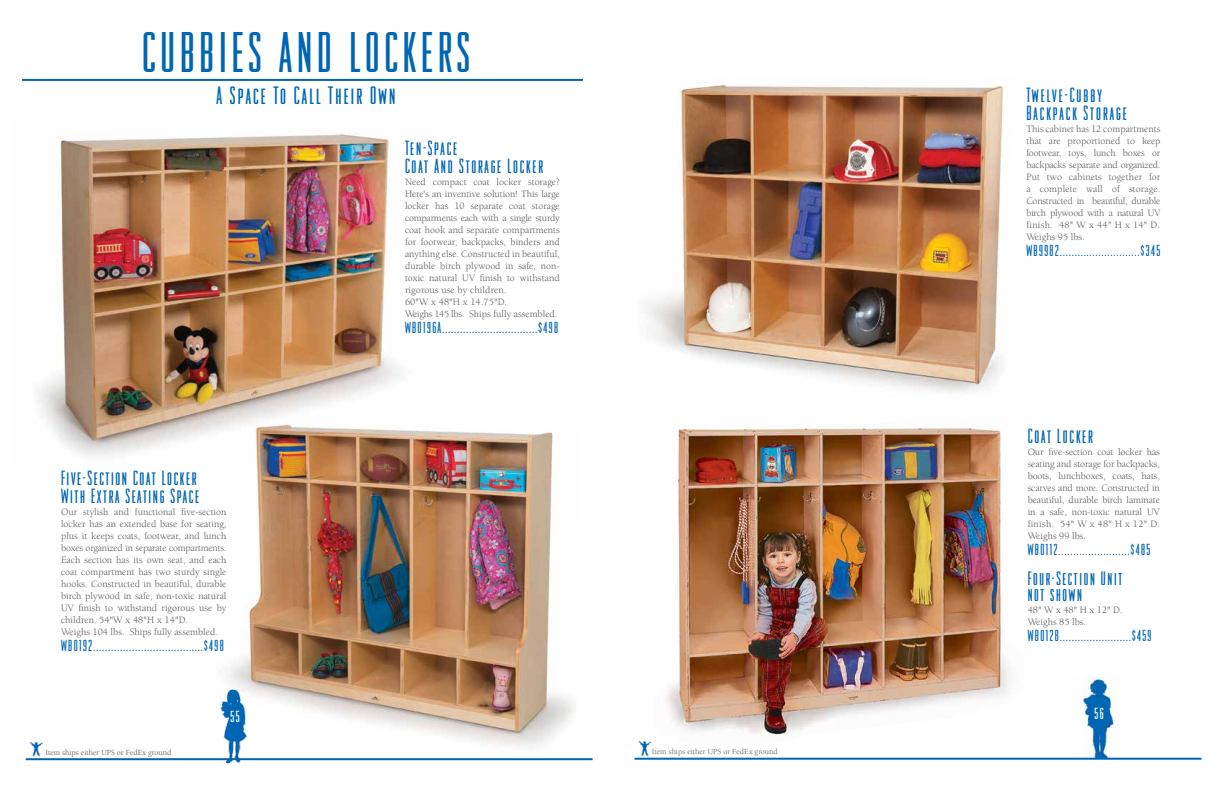
<style>
.page{position:relative;width:1224px;height:792px;background:#fff}
.page>*{position:absolute;margin:0;border:0;box-sizing:border-box;transform-origin:0 0}
.t1{font:condensed 50px "Odeon";letter-spacing:.1em;color:#0066b3}
.t2{font:condensed 22px "Odeon";letter-spacing:.1em;color:#0066b3}
.t3{font:condensed 18px/18px "Odeon";letter-spacing:.1em;color:#0066b3}
.t4{font:condensed 17px/16px "Odeon";letter-spacing:.1em;color:#0066b3}
.t5{font:condensed 14px "Odeon";letter-spacing:.1em;color:#0066b3}
.t6{font:condensed 14px "Odeon";color:#fff}
.t7{font:condensed 12.6px "Odeon";color:#fff}
.t8{font:9.9px/12px "Berkeley";color:#58595b}
.t9{font:8px "Berkeley";color:#584b45}
.t10{font:8px "Berkeley";color:#58595b}
.s1{color:#58595b}
</style>
<div class="page">
<img style="left:38px;top:134px;width:363px;height:322px">
<img style="left:199px;top:422px;width:375px;height:325px">
<img style="left:206px;top:684px;width:50px;height:80px">
<hr style="left:22px;top:79px;width:561px;height:2px;background:#0066b3">
<img style="left:638px;top:424px;width:372px;height:319px">
<img style="left:646px;top:78px;width:358px;height:314px">
<img style="left:639px;top:741px;width:13px;height:15px">
<img style="left:1073px;top:676px;width:47px;height:82px">
<hr style="left:635px;top:758px;width:566px;height:2px;background:#0066b3">
<img style="left:30px;top:741px;width:13px;height:15px">
<hr style="left:26px;top:758px;width:567px;height:2px;background:#0066b3">
<h1 class="t1" style="left:142px;top:25px;width:329px">CUBBIES AND LOCKERS</h1>
<h2 class="t2" style="left:217px;top:84px;width:180px">A Space To Call Their Own</h2>
<h3 class="t3" style="left:61px;top:470px;width:140px">Five-Section Coat Locker<br>With Extra Seating Space</h3>
<p class="t8" style="left:61px;top:507px;width:167px">Our stylish and functional five-section locker has an extended base for seating, plus it keeps coats, footwear, and lunch boxes organized in separate compartments.<br>Each section has its own seat, and each coat compartment has two sturdy single hooks. Constructed in beautiful, durable birch plywood in safe, non-toxic natural UV finish to withstand rigorous use by children. 54"W x 48"H x 14"D.<br>Weighs 104 lbs. Ships fully assembled.</p>
<h3 class="t5" style="left:61px;top:638px;width:164px">WB0192.....................................$498</h3>
<p class="t7" style="left:228px;top:712px;width:13px">19<sup>55</sup></p>
<h3 class="t3" style="left:405px;top:139px;width:140px">Ten-Space<br>Coat And Storage Locker</h3>
<p class="t8" style="left:405px;top:176px;width:156px">Need compact coat locker storage?<br>Here's an inventive solution! This large locker has 10 separate coat storage comparments each with a single sturdy coat hook and separate compartments for footwear, backpacks, binders and anything else. Constructed in beautiful, durable birch plywood in safe, non&shy;toxic natural UV finish to withstand rigorous use by children.<br>60"W x 48"H x 14.75"D.<br>Weighs 145 lbs. Ships fully assembled.</p>
<h3 class="t5" style="left:405px;top:319px;width:155px">WB0196A................................$498</h3>
<p class="t9" style="left:46px;top:749px;width:127px">Item ships either UPS or FedEx ground</p>
<p class="t10" style="left:652px;top:748px;width:127px">Item ships either UPS or FedEx ground</p>
<h3 class="t3" style="left:1026px;top:86px;width:102px">Twelve-Cubby<br>Backpack Storage</h3>
<p class="t8" style="left:1026px;top:123px;width:136px;text-align:justify">This cabinet has 12 compartments that are proportioned to keep footwear, toys, lunch boxes or backpacks separate and organized.<br>Put two cabinets together for a complete wall of storage.<br>Constructed in beautiful, durable birch plywood with a natural UV finish. 48" W x 44" H x 14" D.<br>Weighs 95 lbs.</p>
<h3 class="t5" style="left:1026px;top:243px;width:135px">WB9982...........................$345</h3>
<h3 class="t3" style="left:1028px;top:428px;width:67px">Coat Locker</h3>
<p class="t8" style="left:1028px;top:446px;width:134px;text-align:justify">Our five-section coat locker has seating and storage for backpacks, boots, lunchboxes, coats, hats, scarves and more. Constructed in beautiful, durable birch laminate in a safe, non-toxic natural UV finish. 54" W x 48" H x 12" D.<br>Weighs 99 lbs.</p>
<h3 class="t5" style="left:1028px;top:542px;width:124px">WB0112<span class="s1">.............</span>...........$485</h3>
<h3 class="t4" style="left:1028px;top:571px;width:96px">Four-Section Unit not shown</h3>
<p class="t8" style="left:1028px;top:605px;width:96px">48" W x 48" H x 12" D.<br>Weighs 85 lbs.</p>
<h3 class="t5" style="left:1028px;top:628px;width:125px">WB0128........................$459</h3>
<h3 class="t6" style="left:1095px;top:706px;width:11px">56</h3>
</div>
